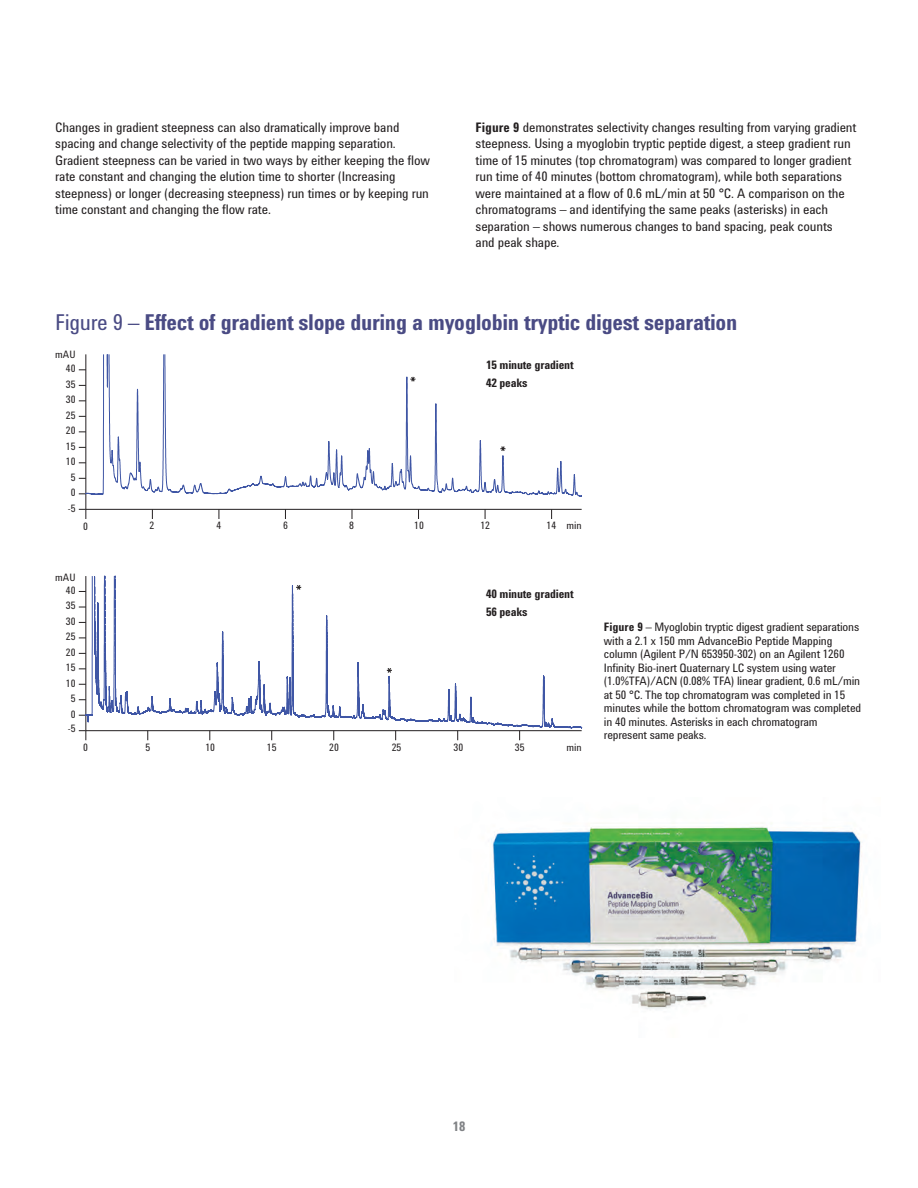
<style>
.page{position:relative;width:918px;height:1188px;background:#fff}
.page>*{position:absolute;margin:0;border:0;box-sizing:border-box;transform-origin:0 0}
.t1{font:700 22.5px "Agilent Condensed CFF";letter-spacing:-.015em;color:#4a4b84}
.t2{font:13.5px/16.5px "Agilent Condensed CFF";letter-spacing:-.01em;color:#231f20}
.t3{font:700 13.5px "Agilent Condensed CFF";color:#808285}
.t4{font:12px/13.5px "Agilent Condensed CFF";letter-spacing:-.015em;color:#231f20}
.t5{font:700 12px/17.9px "Agilent Condensed CFF";letter-spacing:-.015em;color:#231f20}
.t6{font:10.5px "Agilent Condensed CFF";color:#231f20}
.s1{font-weight:700}
.s2{font-weight:400}
</style>
<div class="page">
<hr style="left:86px;top:509px;width:496px;height:1px;background:#231f20">
<svg style="left:79px;top:575px;width:503px;height:165px"></svg>
<hr style="left:85px;top:354px;width:1px;height:155px;background:#231f20">
<svg style="left:79px;top:509px;width:7px;height:10px"></svg>
<svg style="left:79px;top:354px;width:503px;height:143px"></svg>
<img style="left:491px;top:823px;width:371px;height:187px">
<p class="t2" style="left:55px;top:120px;width:376px">Changes in gradient steepness can also dramatically improve band spacing and change selectivity of the peptide mapping separation.<br>Gradient steepness can be varied in two ways by either keeping the flow rate constant and changing the elution time to shorter (Increasing steepness) or longer (decreasing steepness) run times or by keeping run time constant and changing the flow rate.</p>
<p class="t2" style="left:476px;top:120px;width:382px"><span class="s1">figure 9</span> demonstrates selectivity changes resulting from varying gradient steepness. Using a myoglobin tryptic peptide digest, a steep gradient run time of 15 minutes (top chromatogram) was compared to longer gradient run time of 40 minutes (bottom chromatogram), while both separations were maintained at a flow of 0.6 mL/min at 50 °C. A comparison on the chromatograms – and identifying the same peaks (asterisks) in each separation – shows numerous changes to band spacing, peak counts<br>and peak shape.</p>
<h1 class="t1" style="left:55px;top:315px;width:683px"><span class="s2">Figure 9 –</span> effect of gradient slope during a myoglobin tryptic digest separation</h1>
<p class="t6" style="left:55px;top:351px;width:22px">mAU</p>
<p class="t6" style="left:66px;top:365px;width:11px">40</p>
<p class="t6" style="left:66px;top:380px;width:11px">35</p>
<p class="t6" style="left:66px;top:396px;width:11px">30</p>
<p class="t6" style="left:66px;top:411px;width:11px">25</p>
<p class="t6" style="left:66px;top:427px;width:11px">20</p>
<p class="t6" style="left:66px;top:442px;width:11px">15</p>
<p class="t6" style="left:66px;top:458px;width:11px">10</p>
<p class="t6" style="left:71px;top:473px;width:6px">5</p>
<p class="t6" style="left:71px;top:489px;width:6px">0</p>
<p class="t6" style="left:68px;top:504px;width:9px">-5</p>
<p class="t5" style="left:486px;top:357px;width:89px">15 minute gradient<br>42 peaks</p>
<p class="t6" style="left:83px;top:522px;width:6px">0</p>
<p class="t6" style="left:149px;top:521px;width:6px">2</p>
<p class="t6" style="left:217px;top:521px;width:6px">4</p>
<p class="t6" style="left:283px;top:521px;width:6px">6</p>
<p class="t6" style="left:349px;top:521px;width:6px">8</p>
<p class="t6" style="left:414px;top:521px;width:11px">10</p>
<p class="t6" style="left:480px;top:521px;width:11px">12</p>
<p class="t6" style="left:547px;top:521px;width:37px">14 min</p>
<p class="t6" style="left:55px;top:574px;width:22px">mAU</p>
<p class="t6" style="left:66px;top:587px;width:11px">40</p>
<p class="t6" style="left:66px;top:602px;width:11px">35</p>
<p class="t6" style="left:66px;top:617px;width:11px">30</p>
<p class="t6" style="left:66px;top:633px;width:11px">25</p>
<p class="t6" style="left:66px;top:648px;width:11px">20</p>
<p class="t6" style="left:66px;top:664px;width:11px">15</p>
<p class="t6" style="left:66px;top:679px;width:11px">10</p>
<p class="t6" style="left:71px;top:695px;width:6px">5</p>
<p class="t6" style="left:71px;top:710px;width:6px">0</p>
<p class="t6" style="left:68px;top:725px;width:9px">-5</p>
<p class="t5" style="left:486px;top:586px;width:89px">40 minute gradient<br>56 peaks</p>
<p class="t6" style="left:83px;top:744px;width:6px">0</p>
<p class="t6" style="left:146px;top:744px;width:6px">5</p>
<p class="t6" style="left:205px;top:744px;width:11px">10</p>
<p class="t6" style="left:267px;top:744px;width:11px">15</p>
<p class="t6" style="left:329px;top:744px;width:11px">20</p>
<p class="t6" style="left:392px;top:744px;width:11px">25</p>
<p class="t6" style="left:454px;top:744px;width:11px">30</p>
<p class="t6" style="left:515px;top:744px;width:11px">35</p>
<p class="t6" style="left:566px;top:744px;width:17px">min</p>
<p class="t4" style="left:604px;top:621px;width:259px"><span class="s1">figure 9</span> – Myoglobin tryptic digest gradient separations with a 2.1 x 150 mm AdvanceBio Peptide Mapping column (Agilent P/N 653950-302) on an Agilent 1260<br>Infinity Bio-inert Quaternary LC system using water (1.0%TFA)/ACN (0.08% TFA) linear gradient, 0.6 mL/min at 50 °C. The top chromatogram was completed in 15 minutes while the bottom chromatogram was completed in 40 minutes. Asterisks in each chromatogram represent same peaks.</p>
<p class="t3" style="left:453px;top:1122px;width:14px">18</p>
</div>
